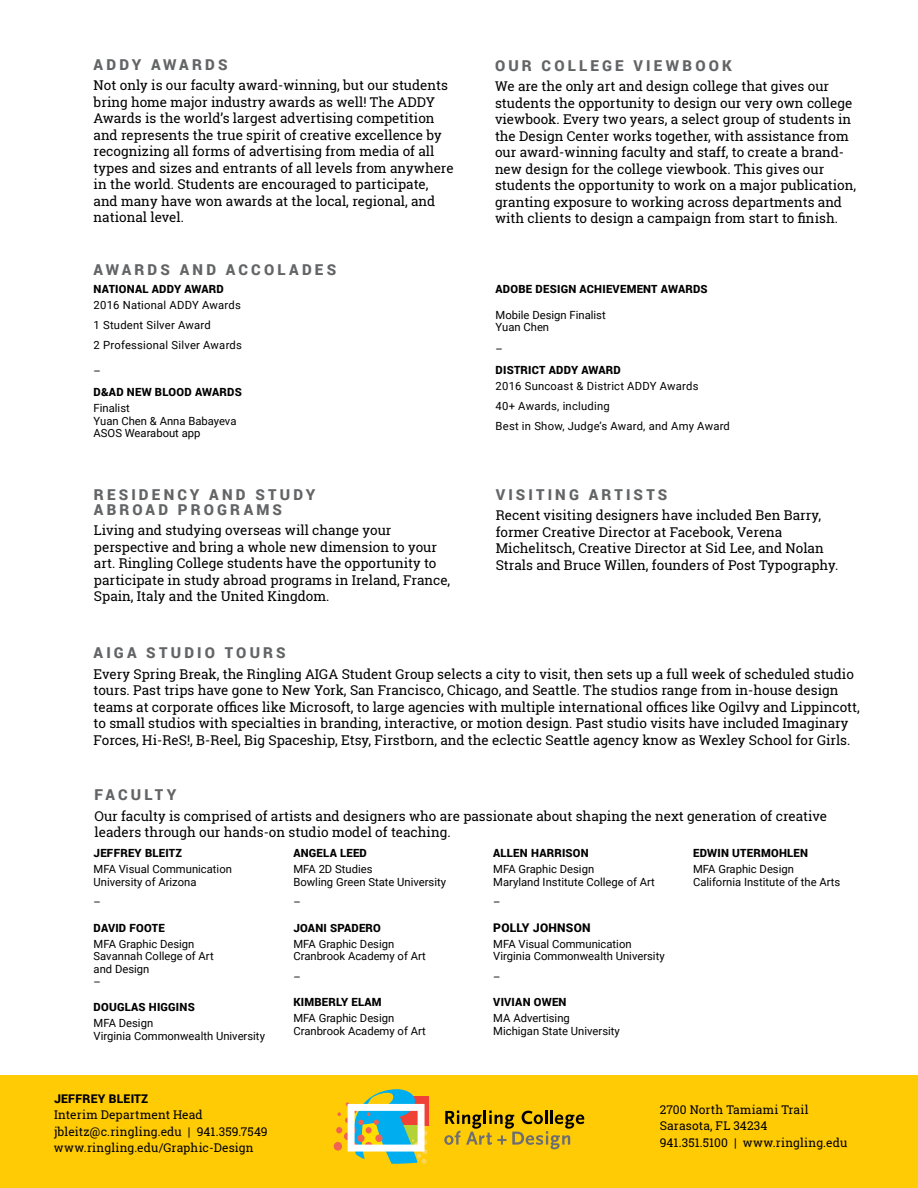
<style>
.page{position:relative;width:918px;height:1188px;background:#fff}
.page>*{position:absolute;margin:0;border:0;box-sizing:border-box;transform-origin:0 0}
.t1{font:900 15px/15px "Roboto";letter-spacing:.21em;color:#636466}
.t2{font:13.5px/16.5px "Roboto Slab";color:#000}
.t3{font:12px/16.5px "Roboto Slab";letter-spacing:.01em;color:#000}
.t4{font:900 12px "Roboto";letter-spacing:.02em;color:#000}
.t5{font:11.25px/15.8px "Roboto";color:#000}
.t6{font:11.25px/20.2px "Roboto";letter-spacing:.02em;color:#000}
.t7{font:900 11.25px/21.1px "Roboto";letter-spacing:.02em;color:#000}
.s1{font-weight:900}
.s2{font-weight:400}
.s3{font-family:"Roboto";font-weight:900}
</style>
<div class="page">
<div style="left:0;top:1076px;width:918px;height:112px;background:#ffcb05"></div>
<div style="left:400px;top:1096px;width:29px;height:30px;background:#ef4135"></div>
<svg style="left:444px;top:1111px;width:140px;height:38px"></svg>
<div style="left:334px;top:1142px;width:8px;height:9px;background:#f16250;border-radius:50%"></div>
<svg style="left:336px;top:1089px;width:91px;height:75px"></svg>
<p class="t1" style="left:94px;top:56px;width:135px">ADDY AWARDS</p>
<p class="t2" style="left:94px;top:77px;width:362px">Not only is our faculty award-winning, but our students bring home major industry awards as well! The ADDY Awards is the world’s largest advertising competition and represents the true spirit of creative excellence by recognizing all forms of advertising from media of all types and sizes and entrants of all levels from anywhere in the world. Students are encouraged to participate, and many have won awards at the local, regional, and national level.</p>
<p class="t1" style="left:94px;top:261px;width:244px">AWARDS AND ACCOLADES</p>
<p class="t6" style="left:94px;top:281px;width:149px;line-height:15.8px"><span class="s1">NATIONAL ADDY AWARD<br></span>2016 National ADDY Awards</p>
<p class="t6" style="left:94px;top:315px;width:150px">1 Student Silver Award<br>2 Professional Silver Awards</p>
<p class="t7" style="left:94px;top:360px;width:150px"><span class="s2">–<br></span>D&amp;AD NEW BLOOD AWARDS</p>
<p class="t5" style="left:94px;top:401px;width:144px;line-height:12.8px">Finalist<br>Yuan Chen &amp; Anna Babayeva<br>ASOS Wearabout app</p>
<p class="t1" style="left:94px;top:486px;width:223px">RESIDENCY AND STUDY<br>ABROAD PROGRAMS</p>
<p class="t2" style="left:94px;top:522px;width:358px">Living and studying overseas will change your perspective and bring a whole new dimension to your art. Ringling College students have the opportunity to participate in study abroad programs in Ireland, France, Spain, Italy and the United Kingdom.</p>
<p class="t1" style="left:495px;top:57px;width:238px">OUR COLLEGE VIEWBOOK</p>
<p class="t2" style="left:495px;top:78px;width:363px">We are the only art and design college that gives our students the opportunity to design our very own college viewbook. Every two years, a select group of students in the Design Center works together, with assistance from our award-winning faculty and staff, to create a brand&shy;new design for the college viewbook. This gives our students the opportunity to work on a major publication, granting exposure to working across departments and with clients to design a campaign from start to finish.</p>
<p class="t7" style="left:496px;top:278px;width:214px">ADOBE DESIGN ACHIEVEMENT AWARDS</p>
<p class="t5" style="left:496px;top:308px;width:112px;line-height:12.8px">Mobile Design Finalist<br>Yuan Chen</p>
<p class="t7" style="left:496px;top:338px;width:127px"><span class="s2">–<br></span>DISTRICT ADDY AWARD</p>
<p class="t6" style="left:496px;top:375px;width:236px">2016 Suncoast &amp; District ADDY Awards<br>40+ Awards, including<br>Best in Show, Judge’s Award, and Amy Award</p>
<p class="t1" style="left:496px;top:486px;width:173px">VISITING ARTISTS</p>
<p class="t2" style="left:496px;top:507px;width:344px">Recent visiting designers have included Ben Barry, former Creative Director at Facebook, Verena Michelitsch, Creative Director at Sid Lee, and Nolan Strals and Bruce Willen, founders of Post Typography.</p>
<p class="t1" style="left:94px;top:645px;width:194px">AIGA STUDIO TOURS</p>
<p class="t2" style="left:94px;top:666px;width:768px">Every Spring Break, the Ringling AIGA Student Group selects a city to visit, then sets up a full week of scheduled studio tours. Past trips have gone to New York, San Francisco, Chicago, and Seattle. The studios range from in-house design teams at corporate offices like Microsoft, to large agencies with multiple international offices like Ogilvy and Lippincott, to small studios with specialties in branding, interactive, or motion design. Past studio visits have included Imaginary Forces, Hi-ReS!, B-Reel, Big Spaceship, Etsy, Firstborn, and the eclectic Seattle agency know as Wexley School for Girls.</p>
<p class="t1" style="left:94px;top:787px;width:83px">FACULTY</p>
<p class="t2" style="left:94px;top:808px;width:734px">Our faculty is comprised of artists and designers who are passionate about shaping the next generation of creative leaders through our hands-on studio model of teaching.</p>
<p class="t5" style="left:94px;top:845px;width:140px"><span class="s1">JEFFREY BLEITZ<br></span>MFA Visual Communication</p>
<p class="t5" style="left:94px;top:871px;width:104px;line-height:20.2px">University of Arizona –</p>
<p class="t5" style="left:94px;top:920px;width:102px"><span class="s1">DAVID FOOTE<br></span>MFA Graphic Design</p>
<p class="t5" style="left:94px;top:950px;width:122px;line-height:12.8px">Savannah College of Art and Design<br>–</p>
<p class="t7" style="left:94px;top:999px;width:103px;line-height:15.8px">DOUGLAS HIGGINS<br><span class="s2">MFA Design</span></p>
<p class="t5" style="left:94px;top:1028px;width:173px">Virginia Commonwealth University</p>
<p class="t3" style="left:54px;top:1090px;width:215px"><span class="s3">JEFFREY BLEITZ<br></span>Interim Department Head jbleitz@c.ringling.edu | 941.359.7549 www.ringling.edu/Graphic-Design</p>
<p class="t5" style="left:293px;top:845px;width:81px"><span class="s1">ANGELA LEED<br></span>MFA 2D Studies</p>
<p class="t5" style="left:293px;top:871px;width:154px;line-height:20.2px">Bowling Green State University –</p>
<p class="t5" style="left:293px;top:920px;width:102px"><span class="s1">JOANI SPADERO<br></span>MFA Graphic Design</p>
<p class="t5" style="left:293px;top:946px;width:134px;line-height:20.2px">Cranbrook Academy of Art –</p>
<p class="t5" style="left:293px;top:994px;width:102px"><span class="s1">KIMBERLY ELAM<br></span>MFA Graphic Design</p>
<p class="t5" style="left:293px;top:1022px;width:134px">Cranbrook Academy of Art</p>
<p class="t5" style="left:493px;top:845px;width:102px"><span class="s1">ALLEN HARRISON<br></span>MFA Graphic Design</p>
<p class="t5" style="left:493px;top:871px;width:163px;line-height:20.2px">Maryland Institute College of Art –</p>
<p class="t4" style="left:493px;top:919px;width:99px">POLLY JOHNSON</p>
<p class="t5" style="left:493px;top:937px;width:173px;line-height:12.8px">MFA Visual Communication<br>Virginia Commonwealth University</p>
<p class="t5" style="left:493px;top:968px;width:9px">–</p>
<p class="t5" style="left:493px;top:994px;width:78px"><span class="s1">VIVIAN OWEN<br></span>MA Advertising</p>
<p class="t5" style="left:493px;top:1022px;width:128px">Michigan State University</p>
<p class="t5" style="left:693px;top:845px;width:116px"><span class="s1">EDWIN UTERMOHLEN<br></span>MFA Graphic Design</p>
<p class="t5" style="left:693px;top:874px;width:149px">California Institute of the Arts</p>
<p class="t3" style="left:660px;top:1101px;width:189px">2700 North Tamiami Trail<br>Sarasota, FL 34234<br>941.351.5100 | www.ringling.edu</p>
</div>
